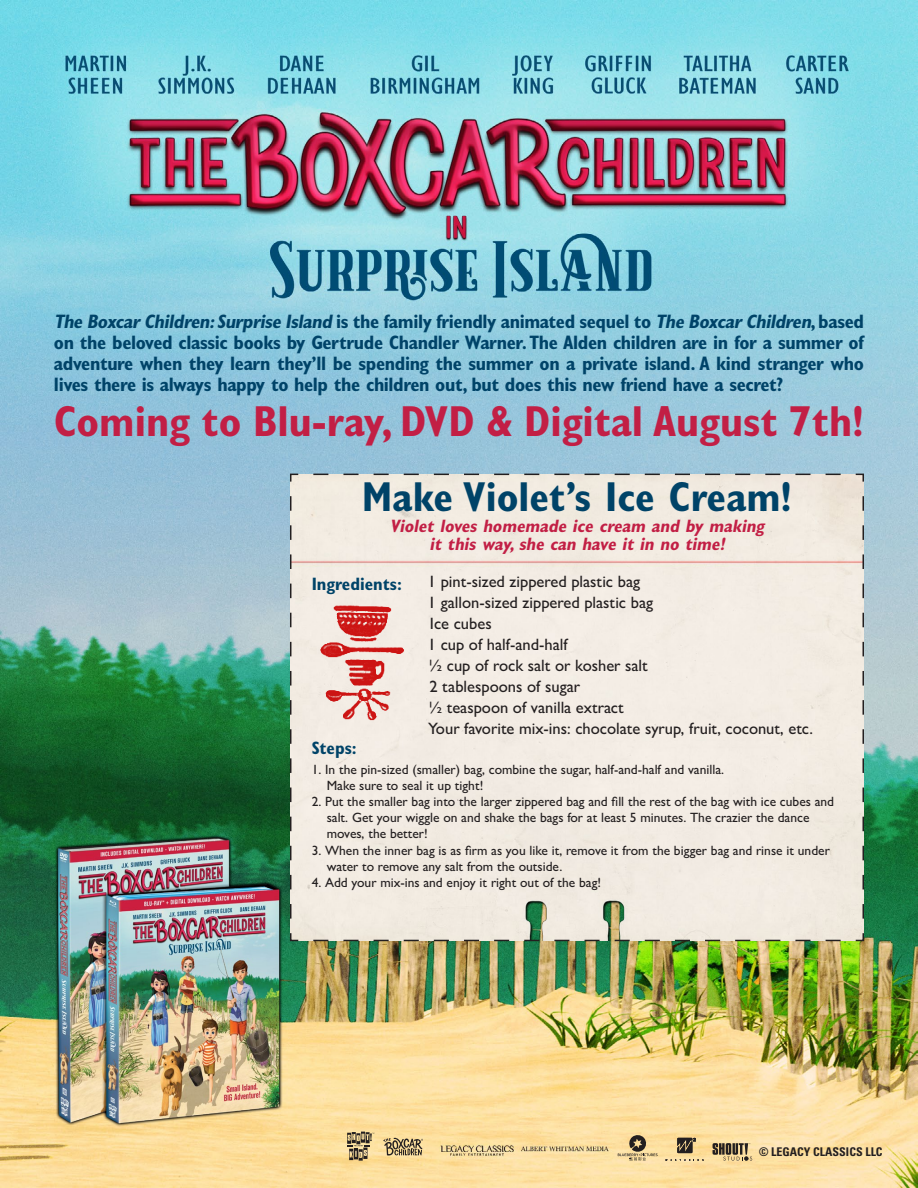
<style>
.page{position:relative;width:918px;height:1188px;background:#fff}
.page>*{position:absolute;margin:0;border:0;box-sizing:border-box;transform-origin:0 0}
.t1{font:700 condensed 43.5px "Gill Sans MT Pro";color:#c21f45}
.t2{font:700 condensed 42px "Gill Sans MT Pro";color:#004368}
.t3{font:700 condensed 19.5px/21px "Gill Sans MT Pro";letter-spacing:-.02em;color:#004368;text-align:justify}
.t4{font:italic 700 condensed 18px/18px "Gill Sans MT Pro";color:#c21f45;text-align:center}
.t5{font:700 condensed 18px "Gill Sans MT Pro";color:#004368}
.t6{font:500 16.5px/21px "Gill Sans MT Pro";color:#231f20}
.t7{font:500 13.5px/16.2px "Gill Sans MT Pro";color:#231f20}
.t8{font:700 condensed 12px "Univers";color:#231f20}
.s1{font-style:italic}
</style>
<div class="page">
<img style="left:0;top:0;width:918px;height:1188px">
<svg style="left:347px;top:1132px;width:27px;height:29px"></svg>
<svg style="left:383px;top:1138px;width:40px;height:18px"></svg>
<svg style="left:618px;top:1134px;width:40px;height:27px"></svg>
<svg style="left:665px;top:1159px;width:39px;height:2px"></svg>
<svg style="left:677px;top:1138px;width:19px;height:15px"></svg>
<svg style="left:713px;top:1143px;width:39px;height:18px"></svg>
<div style="left:289px;top:473px;width:576px;height:469px;background:#f2ebe3"></div>
<img style="left:314px;top:603px;width:96px;height:123px">
<img style="left:51px;top:829px;width:238px;height:300px">
<p class="t3" style="left:54px;top:310px;width:812px"><span class="s1">The BoxcarChildren:Surprise Island</span> i s t h e fa m i l y fr i e n d l y a n i m at e d s e q u e l t o <span class="s1">The BoxcarChildren</span>, b a s e d on the beloved classic books by Gertrude Chandler Warner. The Alden children are in for a summer of adventure when they learn they’ll be spending the summer on a private island. A kind stranger who lives there is always happy to help the children out, but does this new friend have a secret?</p>
<h1 class="t1" style="left:54px;top:395px;width:812px">Coming to Blu-ray, DVD &amp; Digital August 7th!</h1>
<h2 class="t2" style="left:362px;top:472px;width:432px">Make Violet’s Ice Cream!</h2>
<h3 class="t4" style="left:390px;top:517px;width:380px">Violet loves homemade ice cream and by making it this way,she can have it in no time!</h3>
<h3 class="t5" style="left:312px;top:573px;width:92px">Ingredients:</h3>
<p class="t6" style="left:428px;top:571px;width:387px">1 pint-sized zippered plastic bag<br>1 gallon-sized zippered plastic bag<br>Ice cubes<br>1 cup of half-and-half<br>½ cup of rock salt or kosher salt<br>2 tablespoons of sugar<br>½ teaspoon of vanilla extract<br>Your favorite mix-ins: chocolate syrup, fruit, coconut, etc.</p>
<p class="t7" style="left:327px;top:761px;width:399px;text-indent:-15px">1. In the pin-sized (smaller) bag, combine the sugar, half-and-half and vanilla.<br>Make sure to seal it up tight!</p>
<p class="t7" style="left:327px;top:793px;width:509px;text-indent:-15px">2. Put the smaller bag into the larger zippered bag and fill the rest of the bag with ice cubes and salt. Get your wiggle on and shake the bags for at least 5 minutes. The crazier the dance moves, the better!</p>
<p class="t7" style="left:327px;top:842px;width:505px;text-indent:-15px">3. When the inner bag is as firm as you like it, remove it from the bigger bag and rinse it under water to remove any salt from the outside.</p>
<p class="t7" style="left:312px;top:874px;width:291px">4. Add your mix-ins and enjoy it right out of the bag!</p>
<h3 class="t5" style="left:312px;top:737px;width:47px">Steps:</h3>
<p class="t8" style="left:759px;top:1144px;width:125px">© LEGACY CLASSICS LLC</p>
</div>
